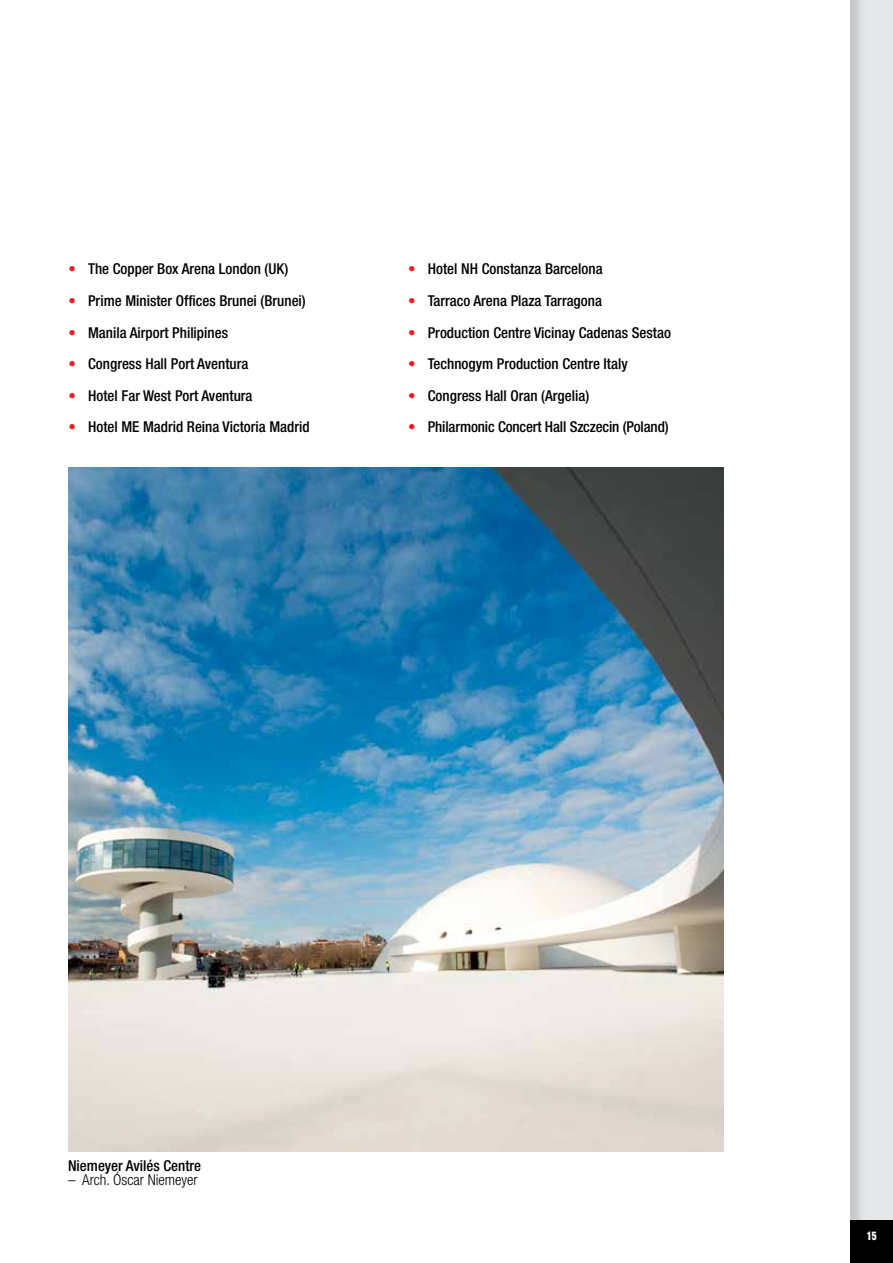
<style>
.page{position:relative;width:893px;height:1263px;background:#fff}
.page>*{position:absolute;margin:0;border:0;box-sizing:border-box;transform-origin:0 0}
.t1{font:500 condensed 15px "Helvetica Neue LT Std";color:#000}
.t2{font:300 condensed 15px "Helvetica Neue LT Std";color:#000}
.t3{font:900 condensed 12px "Helvetica Neue LT Std";color:#fff;scale:.8 1}
.s1{color:#ed1d24}
</style>
<div class="page">
<img style="left:68px;top:467px;width:656px;height:684px">
<div style="left:850px;top:1220px;width:43px;height:43px;background:#000"></div>
<p class="t1" style="left:69px;top:260px;width:221px"><span class="s1">•</span> The Copper Box Arena London (UK)</p>
<p class="t1" style="left:69px;top:292px;width:239px"><span class="s1">•</span> Prime Minister Offices Brunei (Brunei)</p>
<p class="t1" style="left:69px;top:323px;width:161px"><span class="s1">•</span> Manila Airport Philipines</p>
<p class="t1" style="left:69px;top:355px;width:181px"><span class="s1">•</span> Congress Hall Port Aventura</p>
<p class="t1" style="left:69px;top:386px;width:185px"><span class="s1">•</span> Hotel Far West Port Aventura</p>
<p class="t1" style="left:69px;top:418px;width:243px"><span class="s1">•</span> Hotel ME Madrid Reina Victoria Madrid</p>
<p class="t1" style="left:408px;top:260px;width:196px"><span class="s1">•</span> Hotel NH Constanza Barcelona</p>
<p class="t1" style="left:408px;top:292px;width:195px"><span class="s1">•</span> Tarraco Arena Plaza Tarragona</p>
<p class="t1" style="left:408px;top:323px;width:264px"><span class="s1">•</span> Production Centre Vicinay Cadenas Sestao</p>
<p class="t1" style="left:408px;top:355px;width:221px"><span class="s1">•</span> Technogym Production Centre Italy</p>
<p class="t1" style="left:408px;top:386px;width:182px"><span class="s1">•</span> Congress Hall Oran (Argelia)</p>
<p class="t1" style="left:408px;top:418px;width:262px"><span class="s1">•</span> Philarmonic Concert Hall Szczecin (Poland)</p>
<p class="t1" style="left:68px;top:1156px;width:135px">Niemeyer Avilés Centre</p>
<p class="t2" style="left:68px;top:1171px;width:131px">– Arch. Óscar Niemeyer</p>
<p class="t3" style="left:867px;top:1228px;width:14px">15</p>
</div>
